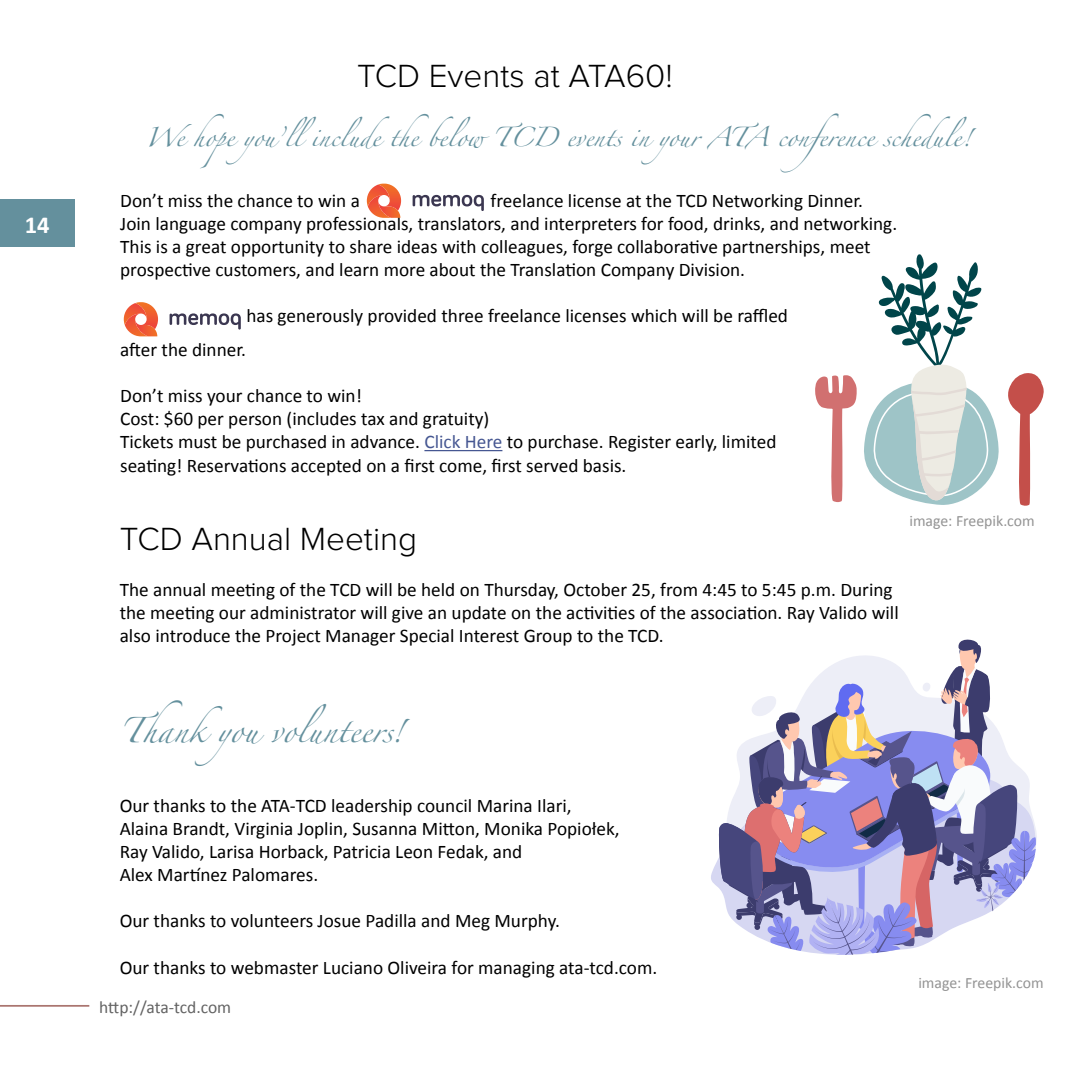
<style>
.page{position:relative;width:1067px;height:1067px;background:#fff}
.page>*{position:absolute;margin:0;border:0;box-sizing:border-box;transform-origin:0 0}
.t1{font:300 33.25px "Proxima Nova";color:#000}
.t2{font:700 24.5px "Calibri";color:#fff}
.t3{font:22.75px "Zapfino";color:#64909d}
.t4{font:19.25px/23.1px "Calibri";color:#000}
.t5{font:17.5px "Zapfino";color:#64909d}
.t6{font:17.5px "Calibri";letter-spacing:-.01em;color:#636363}
.t7{font:15.75px "Calibri";color:#939393}
.s1{color:#465792}
</style>
<div class="page">
<svg style="left:717px;top:639px;width:320px;height:316px"></svg>
<div style="left:0;top:199px;width:74px;height:48px;background:#64909d"></div>
<hr style="left:0;top:1005px;width:89px;height:1px;background:#aa7570">
<hr style="left:424px;top:450px;width:78px;height:1px;background:#465792">
<svg style="left:412px;top:195px;width:72px;height:16px"></svg>
<svg style="left:367px;top:184px;width:34px;height:34px"></svg>
<svg style="left:169px;top:313px;width:72px;height:16px"></svg>
<svg style="left:124px;top:302px;width:34px;height:34px"></svg>
<svg style="left:1008px;top:373px;width:36px;height:133px"></svg>
<svg style="left:815px;top:254px;width:184px;height:251px"></svg>
<p class="t2" style="left:25px;top:209px;width:26px">14</p>
<h1 class="t1" style="left:357px;top:61px;width:317px">TCD Events at ATA60!</h1>
<p class="t5" style="left:145px;top:130px;width:827px">We hope you’llinclude the below TCD events in your ATA conference schedule!</p>
<p class="t4" style="left:120px;top:188px;width:778px;text-indent:370px">freelance license at the TCD Networking Dinner.<br>Join language company professionals, translators, and interpreters for food, drinks, and networking.<br>This is a great opportunity to share ideas with colleagues, forge collaborative partnerships, meet prospective customers, and learn more about the Translation Company Division.</p>
<p class="t4" style="left:246px;top:303px;width:543px">has generously provided three freelance licenses which will be raffled</p>
<p class="t4" style="left:120px;top:337px;width:127px">after the dinner.</p>
<p class="t4" style="left:120px;top:383px;width:657px">Don’t miss your chance to win!<br>Cost: $60 per person (includes tax and gratuity)<br>Tickets must be purchased in advance. <span class="s1">Click Here</span> to purchase. Register early, limited seating! Reservations accepted on a first come, first served basis.</p>
<p class="t4" style="left:120px;top:188px;width:241px">Don’t miss the chance to win a</p>
<h1 class="t1" style="left:120px;top:523px;width:299px">TCD Annual Meeting</h1>
<p class="t4" style="left:120px;top:577px;width:780px">The annual meeting of the TCD will be held on Thursday, October 25, from 4:45 to 5:45 p.m. During the meeting our administrator will give an update on the activities of the association. Ray Valido will also introduce the Project Manager Special Interest Group to the TCD.</p>
<p class="t7" style="left:909px;top:511px;width:127px">image: Freepik.com</p>
<p class="t3" style="left:120px;top:721px;width:285px">Thankyou volunteers!</p>
<p class="t4" style="left:120px;top:793px;width:501px">Our thanks to the ATA-TCD leadership council Marina Ilari, Alaina Brandt, Virginia Joplin, Susanna Mitton, Monika Popiołek, Ray Valido, Larisa Horback, Patricia Leon Fedak, and<br>Alex Martínez Palomares.</p>
<p class="t4" style="left:120px;top:908px;width:442px">Our thanks to volunteers Josue Padilla and Meg Murphy.</p>
<p class="t4" style="left:120px;top:954px;width:539px">Our thanks to webmaster Luciano Oliveira for managing ata-tcd.com.</p>
<p class="t6" style="left:99px;top:996px;width:133px">http://ata-tcd.com</p>
<p class="t7" style="left:918px;top:972px;width:127px">image: Freepik.com</p>
</div>
